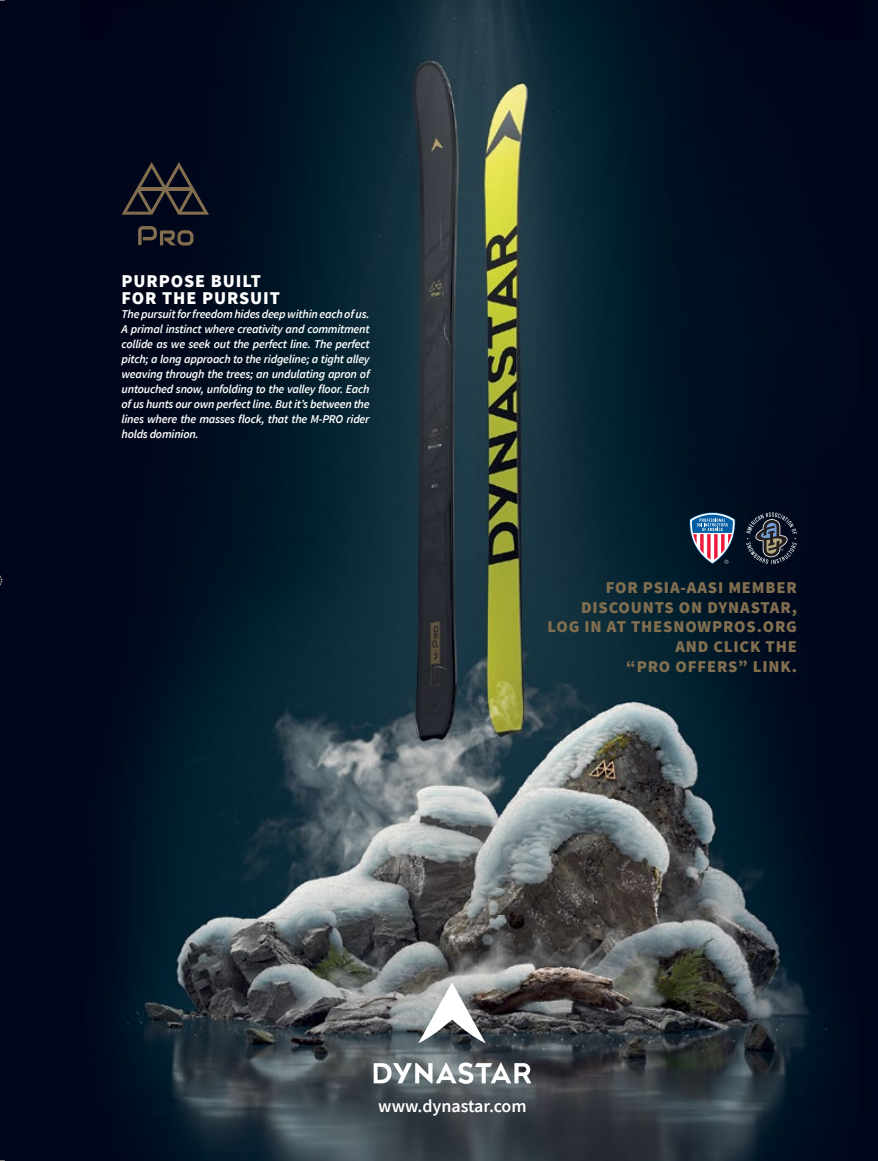
<style>
.page{position:relative;width:878px;height:1161px;background:#fff}
.page>*{position:absolute;margin:0;border:0;box-sizing:border-box;transform-origin:0 0}
.t1{font:900 18px/16.5px "Source Sans Pro";letter-spacing:.05em;color:#fff}
.t2{font:600 18px "Source Sans Pro";color:#fff}
.t3{font:900 16.5px/19.8px "Source Sans Pro";letter-spacing:.05em;color:#826f50;text-align:right}
.t4{font:italic 600 12px/15px "Source Sans Pro";letter-spacing:-.02em;color:#fff;text-align:justify}
</style>
<div class="page">
<img style="left:0;top:0;width:878px;height:1161px">
<svg style="left:122px;top:162px;width:87px;height:53px;background:#212027"></svg>
<svg style="left:138px;top:226px;width:55px;height:20px"></svg>
<svg style="left:373px;top:1062px;width:158px;height:22px"></svg>
<svg style="left:418px;top:982px;width:67px;height:61px"></svg>
<svg style="left:746px;top:512px;width:50px;height:52px;background:#2f3642"></svg>
<svg style="left:689px;top:512px;width:46px;height:52px"></svg>
<svg style="left:0;top:572px;width:2px;height:17px"></svg>
<h1 class="t1" style="left:122px;top:274px;width:160px">PURPOSE BUILT<br>FOR THE PURSUIT</h1>
<p class="t4" style="left:122px;top:307px;width:249px">The pursuit for freedom hides deep within each of us.<br>A primal instinct where creativity and commitment collide as we seek out the perfect line. The perfect pitch; a long approach to the ridgeline; a tight alley weaving through the trees; an undulating apron of untouched snow, unfolding to the valley floor. Each of us hunts our own perfect line. But it’s between the lines where the masses flock, that the M-PRO rider holds dominion.</p>
<h2 class="t3" style="left:547px;top:578px;width:251px">FOR PSIA-AASI MEMBER<br>DISCOUNTS ON DYNASTAR,<br>LOG IN AT THESNOWPROS.ORG<br>AND CLICK THE<br>“PRO OFFERS” LINK.</h2>
<h1 class="t2" style="left:378px;top:1095px;width:150px">www.dynastar.com</h1>
</div>
